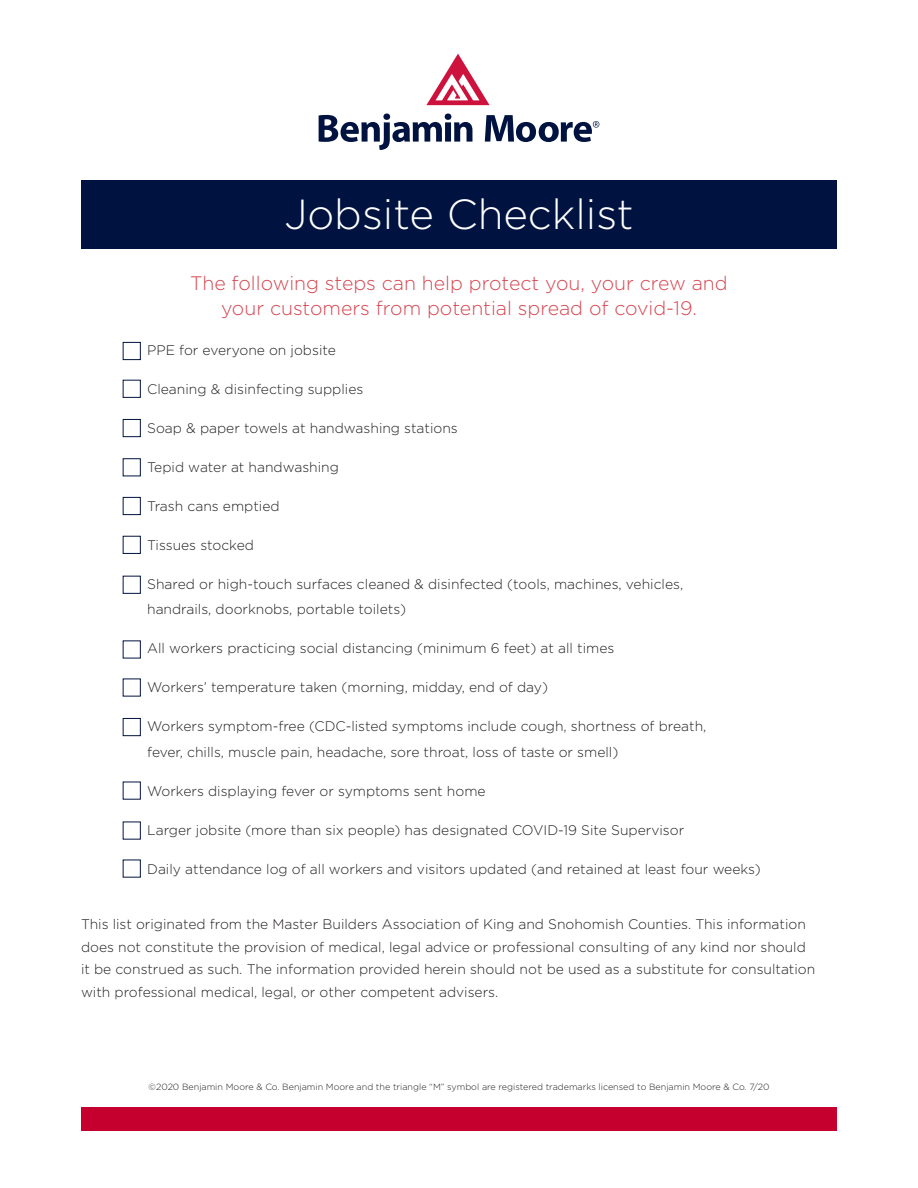
<style>
.page{position:relative;width:918px;height:1188px;background:#fff}
.page>*{position:absolute;margin:0;border:0;box-sizing:border-box;transform-origin:0 0}
.t1{font:300 42px "Gotham";color:#fff}
.Body_Copy{font:300 19.5px/25.5px "Gotham";color:#d54550;text-align:center}
.Body_Copy-2{font:300 13.8px/22.5px "Gotham";color:#231f20}
.Body_Copy-3{font:300 9px "Gotham";color:#231f20}
</style>
<div class="page">
<div style="left:81px;top:180px;width:756px;height:68px;background:#001340"></div>
<svg style="left:426px;top:54px;width:64px;height:51px"></svg>
<svg style="left:319px;top:114px;width:153px;height:36px"></svg>
<svg style="left:485px;top:115px;width:114px;height:27px"></svg>
<div style="left:81px;top:1107px;width:756px;height:24px;background:#c5002e"></div>
<div style="left:123px;top:342px;width:18px;height:18px;border:1px solid #001340"></div>
<div style="left:123px;top:458px;width:18px;height:18px;border:1px solid #001340"></div>
<div style="left:123px;top:419px;width:18px;height:18px;border:1px solid #001340"></div>
<div style="left:123px;top:536px;width:18px;height:18px;border:1px solid #001340"></div>
<div style="left:123px;top:576px;width:18px;height:18px;border:1px solid #001340"></div>
<div style="left:123px;top:718px;width:18px;height:18px;border:1px solid #001340"></div>
<div style="left:123px;top:380px;width:18px;height:18px;border:1px solid #001340"></div>
<div style="left:123px;top:497px;width:18px;height:18px;border:1px solid #001340"></div>
<p class="t1" style="left:284px;top:187px;width:351px">Jobsite Checklist</p>
<p class="Body_Copy" style="left:190px;top:269px;width:539px">The following steps can help protect you, your crew and your customers from potential spread of covid-19.</p>
<p class="Body_Copy-2" style="left:147px;top:338px;width:190px">PPE for everyone on jobsite</p>
<p class="Body_Copy-2" style="left:147px;top:377px;width:218px">Cleaning &amp; disinfecting supplies</p>
<p class="Body_Copy-2" style="left:147px;top:416px;width:312px">Soap &amp; paper towels at handwashing stations</p>
<p class="Body_Copy-2" style="left:147px;top:455px;width:193px">Tepid water at handwashing</p>
<p class="Body_Copy-2" style="left:147px;top:494px;width:134px">Trash cans emptied</p>
<p class="Body_Copy-2" style="left:147px;top:533px;width:108px">Tissues stocked</p>
<p class="Body_Copy-2" style="left:147px;top:571px;width:538px;line-height:25.5px">Shared or high-touch surfaces cleaned &amp; disinfected (tools, machines, vehicles, handrails, doorknobs, portable toilets)</p>
<p class="Body_Copy-2" style="left:147px;top:637px;width:469px">All workers practicing social distancing (minimum 6 feet) at all times</p>
<p class="Body_Copy-2" style="left:147px;top:676px;width:402px">Workers’ temperature taken (morning, midday, end of day)</p>
<p class="Body_Copy-2" style="left:147px;top:713px;width:561px;line-height:25.5px">Workers symptom-free (CDC-listed symptoms include cough, shortness of breath, fever, chills, muscle pain, headache, sore throat, loss of taste or smell)</p>
<p class="Body_Copy-2" style="left:147px;top:779px;width:340px">Workers displaying fever or symptoms sent home</p>
<p class="Body_Copy-2" style="left:147px;top:818px;width:539px">Larger jobsite (more than six people) has designated COVID-19 Site Supervisor</p>
<p class="Body_Copy-2" style="left:147px;top:857px;width:615px">Daily attendance log of all workers and visitors updated (and retained at least four weeks)</p>
<p class="Body_Copy-2" style="left:81px;top:913px;width:736px">This list originated from the Master Builders Association of King and Snohomish Counties. This information does not constitute the provision of medical, legal advice or professional consulting of any kind nor should it be construed as such. The information provided herein should not be used as a substitute for consultation with professional medical, legal, or other competent advisers.</p>
<p class="Body_Copy-3" style="left:149px;top:1081px;width:622px">©2020 Benjamin Moore &amp; Co. Benjamin Moore and the triangle “M” symbol are registered trademarks licensed to Benjamin Moore &amp; Co. 7/20</p>
</div>
